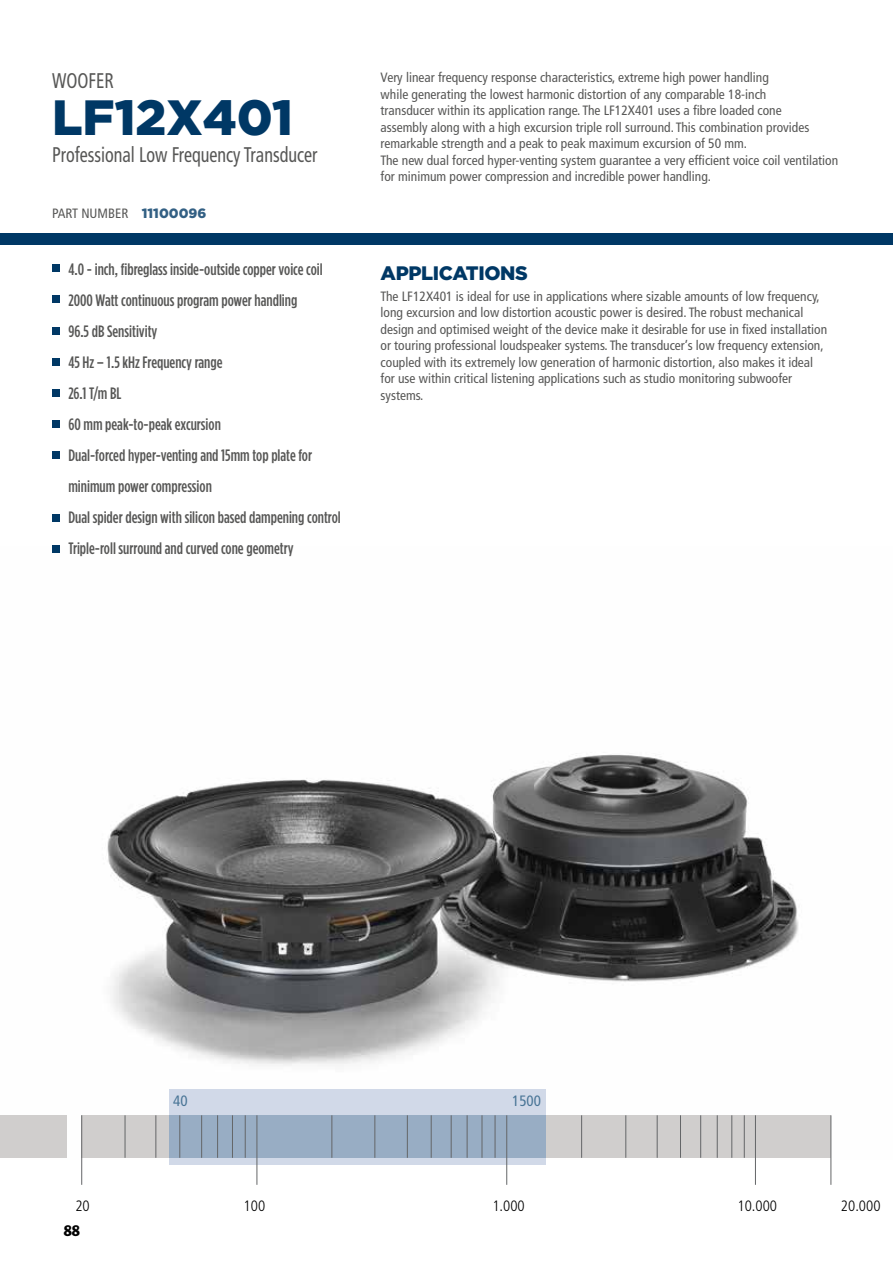
<style>
.page{position:relative;width:893px;height:1263px;background:#fff}
.page>*{position:absolute;margin:0;border:0;box-sizing:border-box;transform-origin:0 0}
.t1{font:900 49.5px "Gotham";color:#003865}
.t2{font:condensed 21.3px "Frutiger";color:#575756;scale:.85 1}
.t3{font:900 19.5px "Gotham";letter-spacing:-.02em;color:#003865}
.t4{font:500 16.5px/31px "Gotham Condensed";color:#575756}
.t5{font:300 condensed 15px "Frutiger";color:#000}
.t6{font:condensed 15px "Frutiger";color:#497596}
.t7{font:condensed 15px "Franklin Gothic Std";color:#000}
.t8{font:condensed 13.5px/16.5px "Frutiger";color:#575756}
.s1{font-family:"Gotham";font-weight:900;font-stretch:normal;color:#336084}
</style>
<div class="page">
<img style="left:66px;top:754px;width:765px;height:405px">
<div style="left:52px;top:264px;width:8px;height:8px;background:#003865"></div>
<div style="left:52px;top:389px;width:8px;height:8px;background:#003865"></div>
<div style="left:52px;top:327px;width:8px;height:8px;background:#003865"></div>
<div style="left:52px;top:452px;width:8px;height:7px;background:#003865"></div>
<div style="left:52px;top:514px;width:8px;height:8px;background:#003865"></div>
<div style="left:52px;top:296px;width:8px;height:7px;background:#003865"></div>
<div style="left:52px;top:420px;width:8px;height:8px;background:#003865"></div>
<div style="left:52px;top:358px;width:8px;height:8px;background:#003865"></div>
<div style="left:52px;top:545px;width:8px;height:8px;background:#003865"></div>
<div style="left:0;top:233px;width:893px;height:12px;background:#003865"></div>
<div style="left:0;top:1115px;width:66px;height:43px;background:#d0cecd"></div>
<div style="left:82px;top:1115px;width:749px;height:43px;background:#d0cecd"></div>
<div style="left:169px;top:1089px;width:377px;height:26px;background:#d1d9e8"></div>
<div style="left:169px;top:1158px;width:377px;height:6px;background:#d1d9e8"></div>
<div style="left:169px;top:1115px;width:377px;height:43px;background:#98adc4"></div>
<hr style="left:81px;top:1115px;width:1px;height:70px;background:#646668">
<hr style="left:125px;top:1115px;width:1px;height:43px;background:#646668">
<hr style="left:156px;top:1115px;width:1px;height:43px;background:#646668">
<hr style="left:179px;top:1115px;width:1px;height:43px;background:#646668">
<hr style="left:201px;top:1115px;width:1px;height:43px;background:#646668">
<hr style="left:217px;top:1115px;width:1px;height:43px;background:#646668">
<hr style="left:232px;top:1115px;width:1px;height:43px;background:#646668">
<hr style="left:245px;top:1115px;width:1px;height:43px;background:#646668">
<hr style="left:332px;top:1115px;width:1px;height:43px;background:#646668">
<hr style="left:375px;top:1115px;width:1px;height:43px;background:#646668">
<hr style="left:407px;top:1115px;width:1px;height:43px;background:#646668">
<hr style="left:431px;top:1115px;width:1px;height:43px;background:#646668">
<hr style="left:451px;top:1115px;width:1px;height:43px;background:#646668">
<hr style="left:467px;top:1115px;width:1px;height:43px;background:#646668">
<hr style="left:482px;top:1115px;width:1px;height:43px;background:#646668">
<hr style="left:495px;top:1115px;width:1px;height:43px;background:#646668">
<hr style="left:581px;top:1115px;width:1px;height:43px;background:#646668">
<hr style="left:625px;top:1115px;width:1px;height:43px;background:#646668">
<hr style="left:657px;top:1115px;width:1px;height:43px;background:#646668">
<hr style="left:680px;top:1115px;width:1px;height:43px;background:#646668">
<hr style="left:700px;top:1115px;width:1px;height:43px;background:#646668">
<hr style="left:717px;top:1115px;width:1px;height:43px;background:#646668">
<hr style="left:731px;top:1115px;width:1px;height:43px;background:#646668">
<hr style="left:744px;top:1115px;width:1px;height:43px;background:#646668">
<hr style="left:257px;top:1115px;width:1px;height:70px;background:#646668">
<hr style="left:506px;top:1115px;width:1px;height:70px;background:#646668">
<hr style="left:755px;top:1115px;width:1px;height:70px;background:#646668">
<hr style="left:831px;top:1115px;width:1px;height:70px;background:#646668">
<h2 class="t2" style="left:52px;top:68px;width:74px">WOOFER</h2>
<h1 class="t1" style="left:52px;top:83px;width:243px">LF12X401</h1>
<h2 class="t2" style="left:52px;top:142px;width:314px">Professional Low Frequency Transducer</h2>
<p class="t8" style="left:52px;top:205px;width:156px">PART NUMBER <span class="s1">11100096</span></p>
<p class="t4" style="left:68px;top:253px;width:274px">4.0 - inch, fibreglass inside-outside copper voice coil 2000 Watt continuous program power handling<br>96.5 dB Sensitivity<br>45 Hz – 1.5 kHz Frequency range<br>26.1 T/m BL<br>60 mm peak-to-peak excursion<br>Dual-forced hyper-venting and 15mm top plate for minimum power compression<br>Dual spider design with silicon based dampening control Triple-roll surround and curved cone geometry</p>
<p class="t8" style="left:381px;top:70px;width:459px">Very linear frequency response characteristics, extreme high power handling<br>while generating the lowest harmonic distortion of any comparable 18-inch<br>transducer within its application range. The LF12X401 uses a fibre loaded cone<br>assembly along with a high excursion triple roll surround. This combination provides remarkable strength and a peak to peak maximum excursion of 50 mm.<br>The new dual forced hyper-venting system guarantee a very efficient voice coil ventilation for minimum power compression and incredible power handling.</p>
<h3 class="t3" style="left:381px;top:260px;width:149px">APPLICATIONS</h3>
<p class="t8" style="left:381px;top:288px;width:448px">The LF12X401 is ideal for use in applications where sizable amounts of low frequency, long excursion and low distortion acoustic power is desired. The robust mechanical design and optimised weight of the device make it desirable for use in fixed installation or touring professional loudspeaker systems. The transducer’s low frequency extension, coupled with its extremely low generation of harmonic distortion, also makes it ideal for use within critical listening applications such as studio monitoring subwoofer systems.</p>
<p class="t6" style="left:173px;top:1092px;width:16px">40</p>
<p class="t6" style="left:512px;top:1092px;width:30px">1500</p>
<p class="t5" style="left:75px;top:1197px;width:16px">20</p>
<p class="t5" style="left:244px;top:1197px;width:23px">100</p>
<p class="t5" style="left:492px;top:1197px;width:34px">1.000</p>
<p class="t5" style="left:737px;top:1197px;width:41px">10.000</p>
<p class="t5" style="left:841px;top:1197px;width:41px">20.000</p>
<p class="t7" style="left:64px;top:1222px;width:18px">88</p>
</div>
